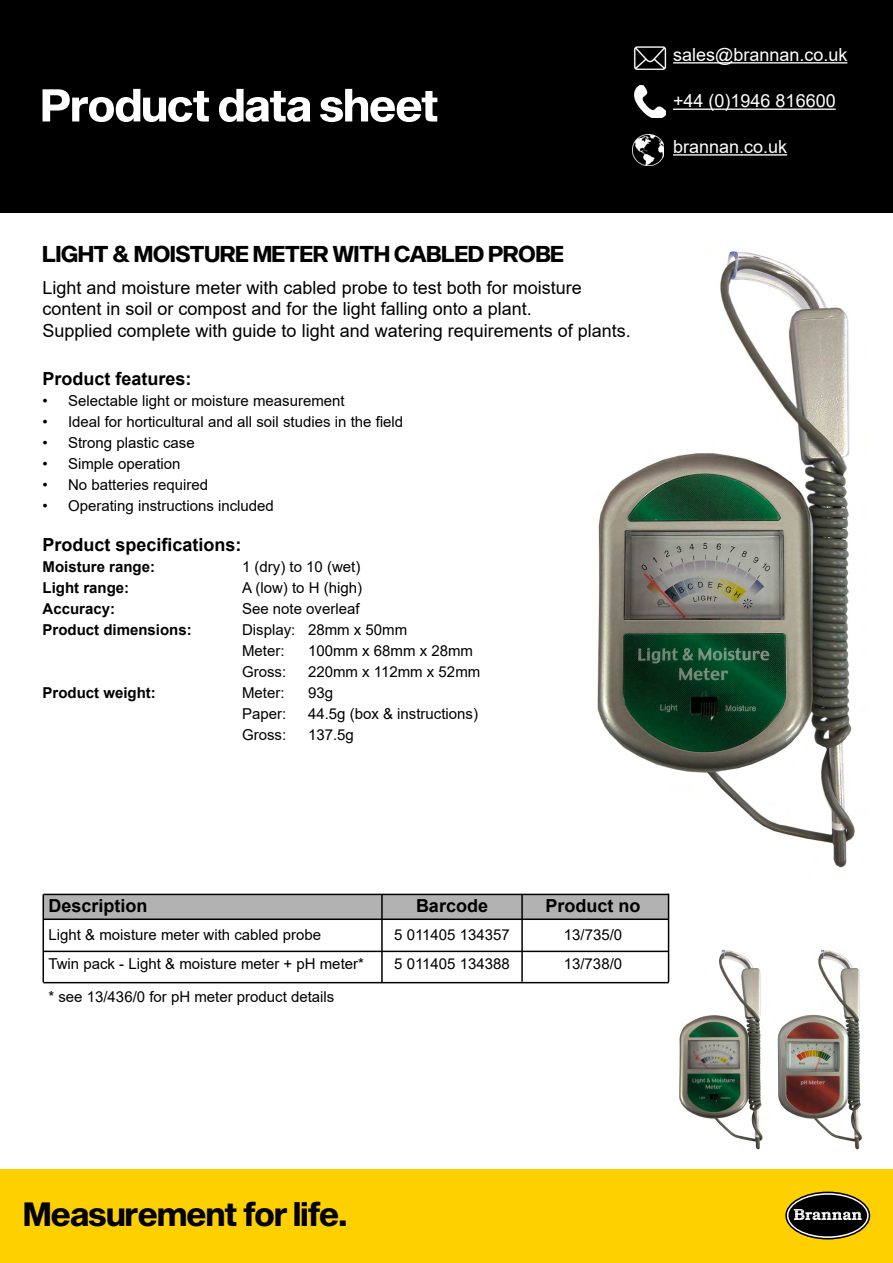
<style>
.page{position:relative;width:893px;height:1263px;background:#fff}
.page>*{position:absolute;margin:0;border:0;box-sizing:border-box;transform-origin:0 0}
.t1{font:33px "Sequel Sans Bold Disp";color:#000}
.t2{font:22.5px "Sequel Sans Bold Disp";color:#000}
.t3{font:18px/21.6px "Arial";color:#000}
.t4{font:700 18px "Arial";color:#000}
.t5{font:18px "Arial";color:#fff}
.t6{font:15px/21px "Arial";color:#000}
.t7{font:700 15px "Arial";color:#000}
</style>
<div class="page">
<div style="left:0;top:0;width:893px;height:213px;background:#000"></div>
<div style="left:0;top:1169px;width:893px;height:94px;background:#ffd000"></div>
<svg style="left:786px;top:1192px;width:83px;height:47px"></svg>
<div style="left:785px;top:1191px;width:85px;height:48px;border:2px solid #000;border-radius:50%"></div>
<div style="left:788px;top:1195px;width:79px;height:41px;background:#000;border-radius:50%"></div>
<svg style="left:794px;top:1209px;width:68px;height:11px"></svg>
<img style="left:633px;top:47px;width:34px;height:22px">
<hr style="left:673px;top:62px;width:174px;height:2px;background:#fff">
<img style="left:635px;top:86px;width:30px;height:32px">
<hr style="left:673px;top:109px;width:163px;height:1px;background:#fff">
<img style="left:633px;top:134px;width:31px;height:32px">
<hr style="left:673px;top:154px;width:114px;height:2px;background:#fff">
<svg style="left:43px;top:89px;width:394px;height:33px"></svg>
<img style="left:597px;top:251px;width:258px;height:617px">
<div style="left:43px;top:894px;width:626px;height:25px;background:#b3b2b2"></div>
<hr style="left:43px;top:894px;width:626px;height:1px;background:#000">
<hr style="left:43px;top:918px;width:626px;height:2px;background:#000">
<hr style="left:43px;top:951px;width:626px;height:1px;background:#000">
<hr style="left:43px;top:982px;width:626px;height:1px;background:#000">
<hr style="left:43px;top:894px;width:1px;height:88px;background:#000">
<hr style="left:381px;top:895px;width:2px;height:87px;background:#000">
<hr style="left:521px;top:894px;width:2px;height:88px;background:#000">
<hr style="left:668px;top:894px;width:1px;height:88px;background:#000">
<img style="left:679px;top:949px;width:183px;height:201px">
<h2 class="t2" style="left:43px;top:238px;width:523px">LIGHT &amp; MOISTURE METER WITH CABLED PROBE</h2>
<p class="t3" style="left:43px;top:276px;width:590px">Light and moisture meter with cabled probe to test both for moisture content in soil or compost and for the light falling onto a plant.<br>Supplied complete with guide to light and watering requirements of plants.</p>
<p class="t4" style="left:43px;top:366px;width:151px">Product features:</p>
<p class="t6" style="left:43px;top:390px;width:304px">• Selectable light or moisture measurement</p>
<p class="t6" style="left:43px;top:411px;width:362px">• Ideal for horticultural and all soil studies in the field</p>
<p class="t6" style="left:43px;top:432px;width:154px">• Strong plastic case</p>
<p class="t6" style="left:43px;top:453px;width:140px">• Simple operation</p>
<p class="t6" style="left:43px;top:474px;width:167px">• No batteries required</p>
<p class="t6" style="left:43px;top:495px;width:233px">• Operating instructions included</p>
<p class="t4" style="left:43px;top:532px;width:201px">Product specifications:</p>
<p class="t7" style="left:43px;top:556px;width:114px">Moisture range:</p>
<p class="t6" style="left:242px;top:556px;width:120px">1 (dry) to 10 (wet)</p>
<p class="t7" style="left:43px;top:577px;width:88px">Light range:</p>
<p class="t6" style="left:242px;top:577px;width:122px">A (low) to H (high)</p>
<p class="t7" style="left:43px;top:598px;width:74px">Accuracy:</p>
<p class="t6" style="left:242px;top:598px;width:119px">See note overleaf</p>
<p class="t7" style="left:43px;top:619px;width:151px">Product dimensions:</p>
<p class="t6" style="left:242px;top:619px;width:167px">Display: 28mm x 50mm<br>Meter:</p>
<p class="t6" style="left:308px;top:640px;width:167px">100mm x 68mm x 28mm</p>
<p class="t6" style="left:242px;top:661px;width:46px">Gross:</p>
<p class="t6" style="left:308px;top:661px;width:174px">220mm x 112mm x 52mm</p>
<p class="t7" style="left:43px;top:682px;width:115px">Product weight:</p>
<p class="t6" style="left:242px;top:682px;width:44px">Meter:</p>
<p class="t6" style="left:308px;top:682px;width:27px">93g</p>
<p class="t6" style="left:242px;top:703px;width:46px">Paper:</p>
<p class="t6" style="left:308px;top:703px;width:172px">44.5g (box &amp; instructions)</p>
<p class="t6" style="left:242px;top:724px;width:46px">Gross:</p>
<p class="t6" style="left:308px;top:724px;width:47px">137.5g</p>
<p class="t5" style="left:673px;top:42px;width:176px">sales@brannan.co.uk</p>
<p class="t5" style="left:673px;top:89px;width:164px">+44 (0)1946 816600</p>
<p class="t5" style="left:673px;top:134px;width:116px">brannan.co.uk</p>
<p class="t4" style="left:48px;top:893px;width:101px">Description</p>
<p class="t4" style="left:416px;top:893px;width:74px">Barcode</p>
<p class="t4" style="left:545px;top:893px;width:97px">Product no</p>
<p class="t6" style="left:48px;top:924px;width:274px">Light &amp; moisture meter with cabled probe</p>
<p class="t6" style="left:394px;top:924px;width:117px">5 011405 134357</p>
<p class="t6" style="left:564px;top:924px;width:60px">13/735/0</p>
<p class="t6" style="left:48px;top:953px;width:317px">Twin pack - Light &amp; moisture meter + pH meter*</p>
<p class="t6" style="left:394px;top:953px;width:117px">5 011405 134388</p>
<p class="t6" style="left:564px;top:953px;width:60px">13/738/0</p>
<p class="t6" style="left:48px;top:986px;width:287px">* see 13/436/0 for pH meter product details</p>
<h1 class="t1" style="left:24px;top:1191px;width:325px">Measurement for life.</h1>
</div>
